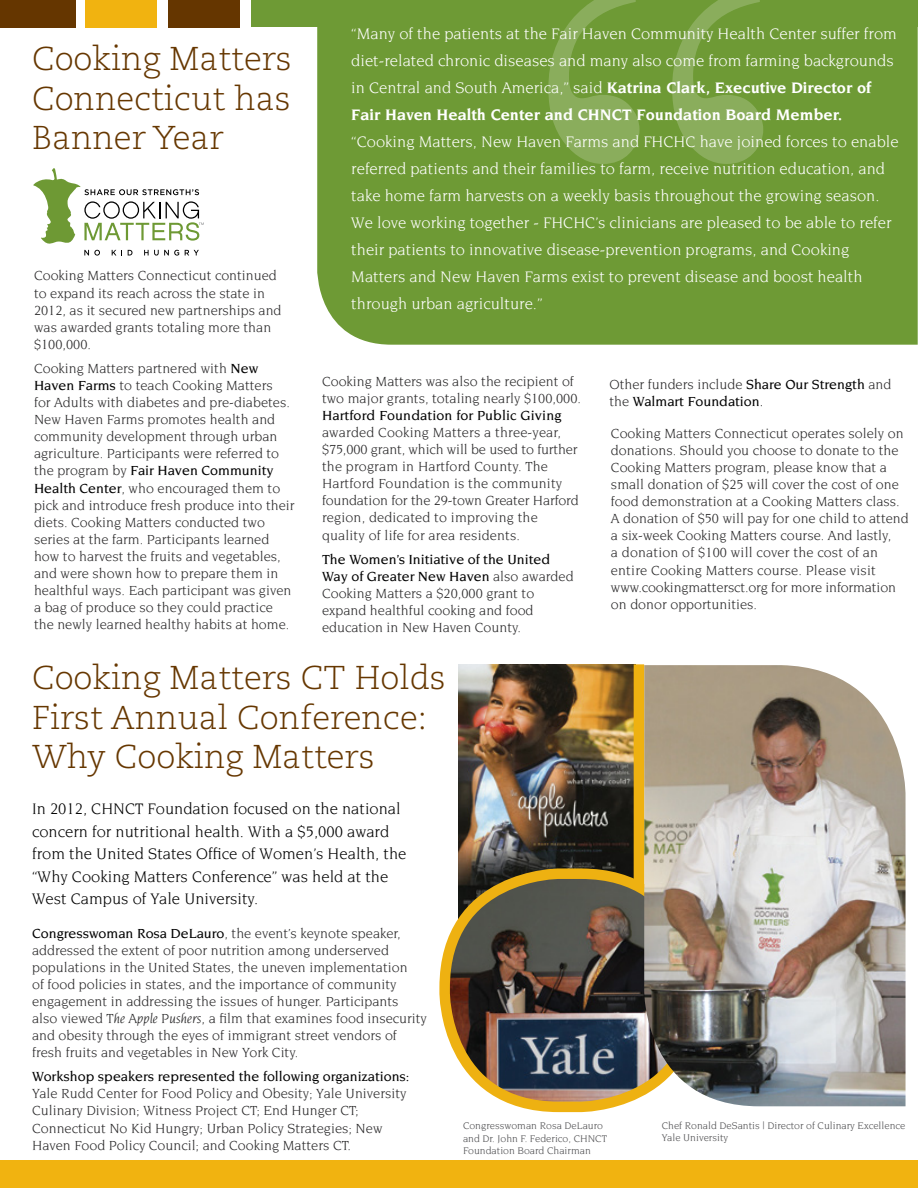
<style>
.page{position:relative;width:918px;height:1188px;background:#fff}
.page>*{position:absolute;margin:0;border:0;box-sizing:border-box;transform-origin:0 0}
.t1{font:300 33px/39.6px "Caecilia";color:#663700;text-align:justify}
.t2{font:16.5px/27px "Novarese";color:#fff}
.t3{font:16.5px/22.5px "Novarese";color:#000}
.t4{font:14.25px/17.1px "Novarese";color:#292829}
.t5{font:500 14.25px/17.1px "Novarese";color:#000}
.t6{font:10.5px/12.6px "Novarese";color:#4d4d4f}
.s1{font-weight:500;color:#000}
.s2{font-weight:700}
.s3{font-weight:400;color:#292829}
.s4{font-weight:400}
.s5{font-style:italic}
</style>
<div class="page">
<div style="left:317px;top:27px;width:601px;height:318px;background:#6e9a35"></div>
<div style="left:0;top:0;width:76px;height:27px;background:#653600"></div>
<div style="left:85px;top:0;width:72px;height:27px;background:#f1b310"></div>
<div style="left:168px;top:0;width:72px;height:27px;background:#653600"></div>
<div style="left:0;top:1161px;width:918px;height:27px;background:#f1b310"></div>
<img style="left:459px;top:665px;width:175px;height:209px">
<img style="left:447px;top:874px;width:197px;height:233px">
<div style="left:439px;top:868px;width:261px;height:244px;border:10px solid #eeb111;border-radius:114px"></div>
<img style="left:644px;top:665px;width:262px;height:441px">
<svg style="left:33px;top:168px;width:171px;height:88px"></svg>
<div style="left:252px;top:0;width:666px;height:27px;background:#6e9a35"></div>
<svg style="left:548px;top:0;width:215px;height:164px;background:#79a144"></svg>
<div style="left:634px;top:664px;width:10px;height:224px;background:#eeb111"></div>
<h1 class="t1" style="left:32px;top:40px;width:261px">Cooking Matters Connecticut has Banner Year</h1>
<p class="t4" style="left:34px;top:267px;width:249px">Cooking Matters Connecticut continued to expand its reach across the state in 2012, as it secured new partnerships and was awarded grants totaling more than $100,000.</p>
<p class="t4" style="left:34px;top:359px;width:262px">Cooking Matters partnered with <span class="s1">New Haven Farms</span> to teach Cooking Matters<br>for Adults with diabetes and pre-diabetes.<br>New Haven Farms promotes health and community development through urban agriculture. Participants were referred to the program by <span class="s1">Fair Haven Community Health Center</span>, who encouraged them to pick and introduce fresh produce into their diets. Cooking Matters conducted two series at the farm. Participants learned how to harvest the fruits and vegetables, and were shown how to prepare them in healthful ways. Each participant was given a bag of produce so they could practice the newly learned healthy habits at home.</p>
<p class="t2" style="left:351px;top:20px;width:547px">“Many of the patients at the Fair Haven Community Health Center suffer from diet-related chronic diseases and many also come from farming backgrounds in Central and South America,” said <span class="s2">Katrina Clark, Executive Director of Fair Haven Health Center and CHNCT Foundation Board Member.</span></p>
<p class="t2" style="left:351px;top:128px;width:549px">“Cooking Matters, New Haven Farms and FHCHC have joined forces to enable referred patients and their families to farm, receive nutrition education, and take home farm harvests on a weekly basis throughout the growing season.<br>We love working together - FHCHC’s clinicians are pleased to be able to refer their patients to innovative disease-prevention programs, and Cooking Matters and New Haven Farms exist to prevent disease and boost health through urban agriculture.”</p>
<p class="t4" style="left:322px;top:372px;width:260px">Cooking Matters was also the recipient of two major grants, totaling nearly $100,000.</p>
<p class="t5" style="left:322px;top:407px;width:241px">Hartford Foundation for Public Giving</p>
<p class="t4" style="left:322px;top:424px;width:258px">awarded Cooking Matters a three-year, $75,000 grant, which will be used to further the program in Hartford County. The Hartford Foundation is the community foundation for the 29-town Greater Harford region, dedicated to improving the quality of life for area residents.</p>
<p class="t4" style="left:322px;top:550px;width:253px"><span class="s1">The Women’s Initiative of the United Way of Greater New Haven</span> also awarded Cooking Matters a $20,000 grant to expand healthful cooking and food education in New Haven County.</p>
<p class="t5" style="left:610px;top:376px;width:283px"><span class="s3">Other funders include</span> Share Our Strength <span class="s3">and the</span> Walmart Foundation<span class="s4">.</span></p>
<p class="t4" style="left:611px;top:424px;width:299px">Cooking Matters Connecticut operates solely on donations. Should you choose to donate to the Cooking Matters program, please know that a small donation of $25 will cover the cost of one food demonstration at a Cooking Matters class.<br>A donation of $50 will pay for one child to attend a six-week Cooking Matters course. And lastly,<br>a donation of $100 will cover the cost of an entire Cooking Matters course. Please visit www.cookingmattersct.org for more information on donor opportunities.</p>
<h1 class="t1" style="left:32px;top:659px;width:415px;text-align:left">Cooking Matters CT Holds<br>First Annual Conference:<br>Why Cooking Matters</h1>
<p class="t3" style="left:32px;top:797px;width:376px">In 2012, CHNCT Foundation focused on the national concern for nutritional health. With a $5,000 award from the United States Office of Women’s Health, the “Why Cooking Matters Conference” was held at the West Campus of Yale University.</p>
<p class="t4" style="left:32px;top:924px;width:396px"><span class="s1">Congresswoman Rosa DeLauro</span>, the event’s keynote speaker, addressed the extent of poor nutrition among underserved populations in the United States, the uneven implementation<br>of food policies in states, and the importance of community engagement in addressing the issues of hunger. Participants also viewed <span class="s5">The Apple Pushers</span>, a film that examines food insecurity and obesity through the eyes of immigrant street vendors of fresh fruits and vegetables in New York City.</p>
<p class="t5" style="left:32px;top:1068px;width:379px">Workshop speakers represented the following organizations:</p>
<p class="t4" style="left:32px;top:1085px;width:376px">Yale Rudd Center for Food Policy and Obesity; Yale University Culinary Division; Witness Project CT; End Hunger CT; Connecticut No Kid Hungry; Urban Policy Strategies; New Haven Food Policy Council; and Cooking Matters CT.</p>
<p class="t6" style="left:463px;top:1119px;width:145px">Congresswoman Rosa DeLauro and Dr. John F. Federico, CHNCT<br>Foundation Board Chairman</p>
<p class="t6" style="left:662px;top:1119px;width:245px">Chef Ronald DeSantis | Director of Culinary Excellence<br>Yale University</p>
</div>
